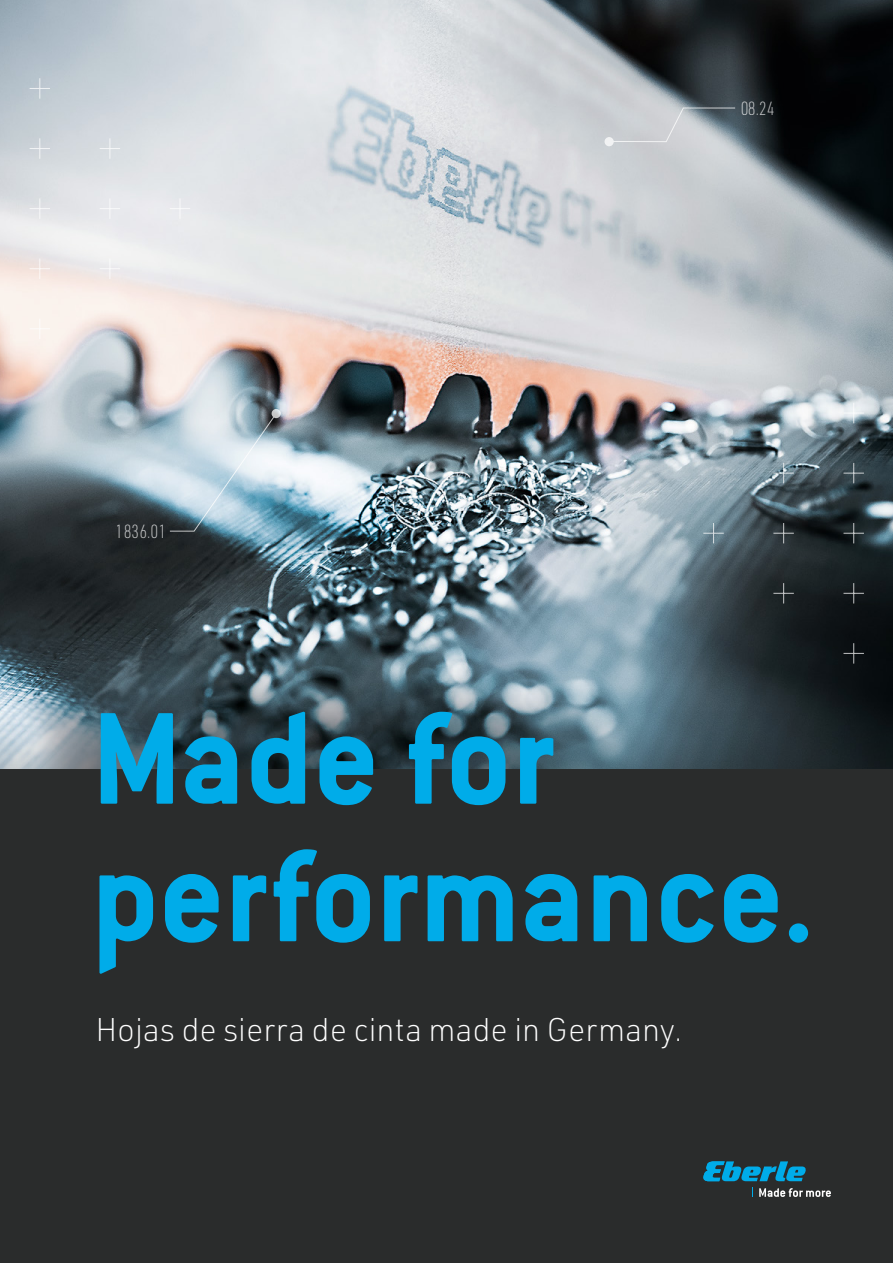
<style>
.page{position:relative;width:893px;height:1263px;background:#fff}
.page>*{position:absolute;margin:0;border:0;box-sizing:border-box;transform-origin:0 0}
.t1{font:143.7px/137.6px "Eberle Conduit ITC Std Bold";color:#00ace9}
.t2{font:200 32.1px "URWDIN";color:#fff}
.t3{font:200 18.6px "URWDIN Cond";color:#fff}
</style>
<div class="page">
<img style="left:0;top:0;width:893px;height:700px">
<div style="left:0;top:769px;width:893px;height:494px;background:#2a2c2c"></div>
<svg style="left:0;top:700px;width:893px;height:69px"></svg>
<svg style="left:703px;top:1161px;width:103px;height:20px"></svg>
<svg style="left:759px;top:1188px;width:72px;height:9px"></svg>
<svg style="left:843px;top:403px;width:21px;height:20px"></svg>
<svg style="left:773px;top:463px;width:21px;height:20px"></svg>
<svg style="left:843px;top:463px;width:21px;height:20px"></svg>
<svg style="left:892px;top:463px;width:1px;height:20px"></svg>
<svg style="left:703px;top:523px;width:21px;height:20px"></svg>
<svg style="left:773px;top:523px;width:21px;height:20px"></svg>
<svg style="left:843px;top:523px;width:21px;height:20px"></svg>
<svg style="left:892px;top:523px;width:1px;height:20px"></svg>
<svg style="left:773px;top:583px;width:21px;height:20px"></svg>
<svg style="left:843px;top:583px;width:21px;height:20px"></svg>
<svg style="left:892px;top:583px;width:1px;height:20px"></svg>
<svg style="left:843px;top:643px;width:21px;height:21px"></svg>
<svg style="left:30px;top:78px;width:20px;height:21px"></svg>
<svg style="left:0;top:138px;width:1px;height:21px"></svg>
<svg style="left:30px;top:138px;width:20px;height:21px"></svg>
<svg style="left:100px;top:138px;width:20px;height:21px"></svg>
<svg style="left:0;top:198px;width:1px;height:21px"></svg>
<svg style="left:30px;top:198px;width:20px;height:21px"></svg>
<svg style="left:100px;top:198px;width:20px;height:21px"></svg>
<svg style="left:170px;top:198px;width:20px;height:21px"></svg>
<svg style="left:0;top:258px;width:1px;height:21px"></svg>
<svg style="left:30px;top:258px;width:20px;height:21px"></svg>
<svg style="left:100px;top:258px;width:20px;height:21px"></svg>
<svg style="left:30px;top:319px;width:20px;height:20px"></svg>
<svg style="left:272px;top:409px;width:9px;height:9px"></svg>
<svg style="left:169px;top:412px;width:108px;height:120px"></svg>
<svg style="left:608px;top:107px;width:128px;height:36px"></svg>
<div style="left:604px;top:137px;width:10px;height:9px;background:#f1f2f3;border-radius:50%"></div>
<p class="t3" style="left:116px;top:519px;width:52px">1836.01</p>
<p class="t3" style="left:740px;top:96px;width:36px">08.24</p>
<h1 class="t1" style="left:91px;top:693px;width:725px">Made for performance.</h1>
<p class="t2" style="left:95px;top:1009px;width:589px">Hojas de sierra de cinta made in Germany.</p>
</div>
